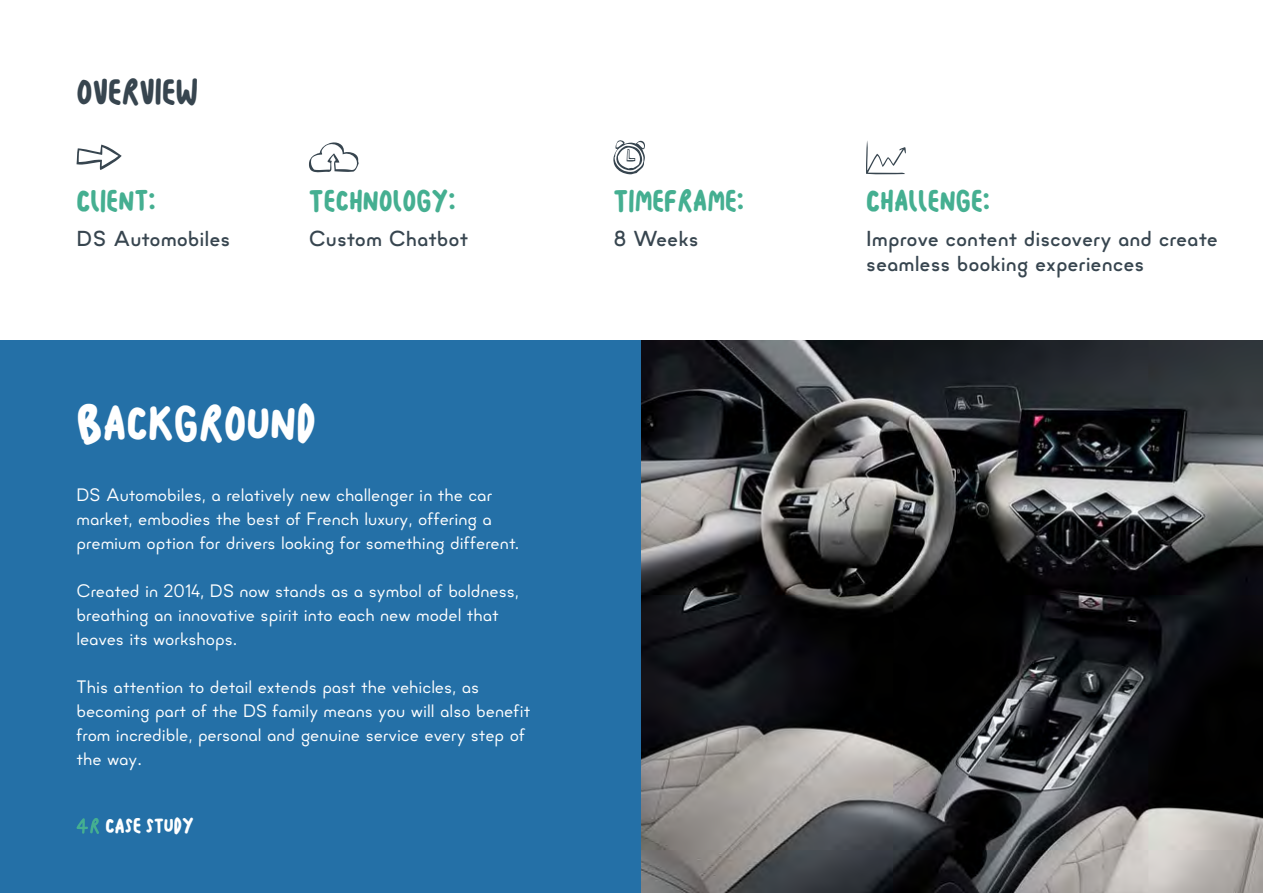
<style>
.page{position:relative;width:1263px;height:893px;background:#fff}
.page>*{position:absolute;margin:0;border:0;box-sizing:border-box;transform-origin:0 0}
.t1{font:45px "Pathways Script";color:#fff}
.t2{font:30px "Pathways Script";color:#37454f}
.t3{font:27.6px "Pathways Script";color:#45af91}
.t4{font:500 21.6px/25.7px "Minimo";color:#37454f}
.t5{font:18px/24px "Minimo";color:#fff}
.t6{font:18px "Pathways Script";color:#fff}
</style>
<div class="page">
<div style="left:0;top:340px;width:1263px;height:553px;background:#2470a7"></div>
<img style="left:641px;top:340px;width:622px;height:553px">
<svg style="left:309px;top:142px;width:50px;height:30px"></svg>
<svg style="left:613px;top:140px;width:32px;height:34px"></svg>
<svg style="left:77px;top:145px;width:45px;height:25px"></svg>
<svg style="left:866px;top:141px;width:40px;height:34px"></svg>
<svg style="left:76px;top:818px;width:23px;height:16px"></svg>
<h2 class="t2" style="left:77px;top:75px;width:123px">OVERVIEW</h2>
<h3 class="t3" style="left:77px;top:186px;width:81px">Client:</h3>
<p class="t4" style="left:77px;top:225px;width:155px">DS Automobiles</p>
<h3 class="t3" style="left:309px;top:186px;width:148px">Technology:</h3>
<p class="t4" style="left:309px;top:225px;width:161px">Custom Chatbot</p>
<h1 class="t1" style="left:77px;top:398px;width:241px">Background</h1>
<p class="t5" style="left:77px;top:483px;width:444px">DS Automobiles, a relatively new challenger in the car market, embodies the best of French luxury, offering a premium option for drivers looking for something different.</p>
<p class="t5" style="left:77px;top:579px;width:444px">Created in 2014, DS now stands as a symbol of boldness, breathing an innovative spirit into each new model that leaves its workshops.</p>
<p class="t5" style="left:77px;top:675px;width:455px">This attention to detail extends past the vehicles, as becoming part of the DS family means you will also benefit from incredible, personal and genuine service every step of the way.</p>
<p class="t6" style="left:106px;top:815px;width:90px">CASE STUDY</p>
<h3 class="t3" style="left:613px;top:186px;width:132px">Timeframe:</h3>
<p class="t4" style="left:613px;top:225px;width:87px">8 Weeks</p>
<h3 class="t3" style="left:866px;top:186px;width:125px">Challenge:</h3>
<p class="t4" style="left:866px;top:225px;width:353px">Improve content discovery and create seamless booking experiences</p>
</div>
